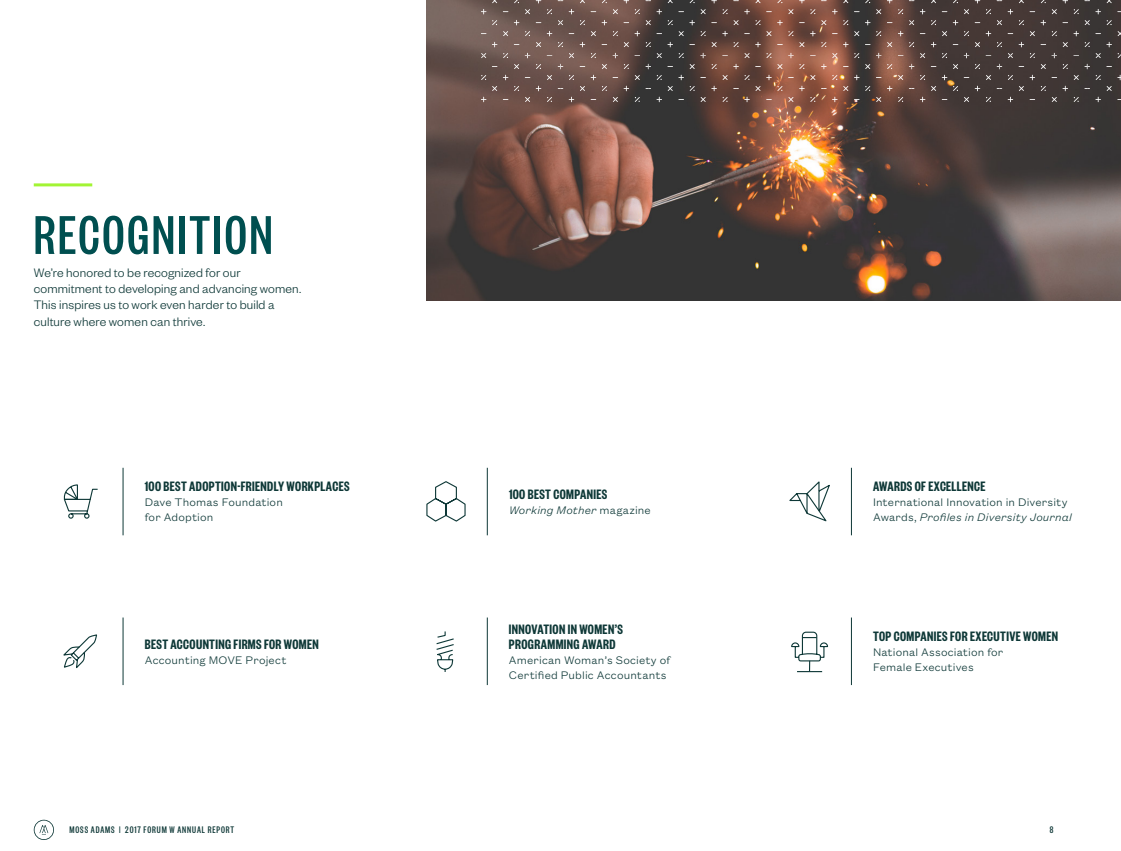
<style>
.page{position:relative;width:1121px;height:851px;background:#fff}
.page>*{position:absolute;margin:0;border:0;box-sizing:border-box;transform-origin:0 0}
.t1{font:500 60px "Founders Grotesk X Cond";letter-spacing:.045em;color:#004f50}
.t2{font:600 15px/15px "Founders Grotesk X Cond";letter-spacing:.025em;color:#0e3837}
.t3{font:300 13.5px/16.2px "Founders Grotesk";letter-spacing:.01em;color:#0e3837}
.t4{font:300 12px/15px "Founders Grotesk Text";letter-spacing:.01em;color:#0e3837}
.t5{font:italic 300 12px "Founders Grotesk Text";letter-spacing:.01em;color:#0e3837}
.t6{font:500 10.5px "Founders Grotesk X Cond";letter-spacing:.09em;color:#0e3837}
.s1{font-style:normal}
.s2{font-style:italic}
</style>
<div class="page">
<svg style="left:34px;top:819px;width:20px;height:21px"></svg>
<img style="left:426px;top:0;width:694px;height:301px">
<svg style="left:480px;top:0;width:640px;height:105px;background:#624a44"></svg>
<hr style="left:34px;top:183px;width:58px;height:3px;background:#a2f434">
<svg style="left:426px;top:481px;width:40px;height:41px"></svg>
<svg style="left:789px;top:481px;width:41px;height:41px"></svg>
<svg style="left:63px;top:484px;width:35px;height:35px"></svg>
<svg style="left:63px;top:634px;width:34px;height:34px"></svg>
<svg style="left:436px;top:631px;width:18px;height:41px"></svg>
<svg style="left:791px;top:631px;width:37px;height:41px"></svg>
<hr style="left:123px;top:468px;width:1px;height:67px;background:#0e3837">
<hr style="left:487px;top:468px;width:1px;height:67px;background:#0e3837">
<hr style="left:851px;top:468px;width:1px;height:67px;background:#0e3837">
<hr style="left:123px;top:617px;width:1px;height:68px;background:#0e3837">
<hr style="left:487px;top:617px;width:1px;height:68px;background:#0e3837">
<hr style="left:851px;top:617px;width:1px;height:68px;background:#0e3837">
<h1 class="t1" style="left:34px;top:200px;width:240px">RECOGNITION</h1>
<p class="t3" style="left:34px;top:264px;width:269px">We’re honored to be recognized for our commitment to developing and advancing women.<br>This inspires us to work even harder to build a culture where women can thrive.</p>
<p class="t2" style="left:145px;top:478px;width:206px">100 BEST ADOPTION-FRIENDLY WORKPLACES</p>
<p class="t4" style="left:145px;top:494px;width:140px">Dave Thomas Foundation for Adoption</p>
<p class="t2" style="left:145px;top:636px;width:175px">BEST ACCOUNTING FIRMS FOR WOMEN</p>
<p class="t4" style="left:145px;top:651px;width:143px">Accounting MOVE Project</p>
<p class="t2" style="left:509px;top:485px;width:100px">100 BEST COMPANIES</p>
<p class="t5" style="left:509px;top:501px;width:143px">Working Mother <span class="s1">magazine</span></p>
<p class="t2" style="left:509px;top:621px;width:116px">INNOVATION IN WOMEN’S<br>PROGRAMMING AWARD</p>
<p class="t4" style="left:509px;top:651px;width:163px">American Woman’s Society of<br>Certified Public Accountants</p>
<p class="t2" style="left:873px;top:478px;width:114px">AWARDS OF EXCELLENCE</p>
<p class="t4" style="left:873px;top:494px;width:200px">International Innovation in Diversity<br>Awards, <span class="s2">Profiles in Diversity Journal</span></p>
<p class="t2" style="left:873px;top:628px;width:187px">TOP COMPANIES FOR EXECUTIVE WOMEN</p>
<p class="t4" style="left:873px;top:644px;width:132px">National Association for<br>Female Executives</p>
<p class="t6" style="left:69px;top:823px;width:166px">MOSS ADAMS | 2017 FORUM W ANNUAL REPORT</p>
<p class="t6" style="left:1049px;top:823px;width:5px">8</p>
</div>
